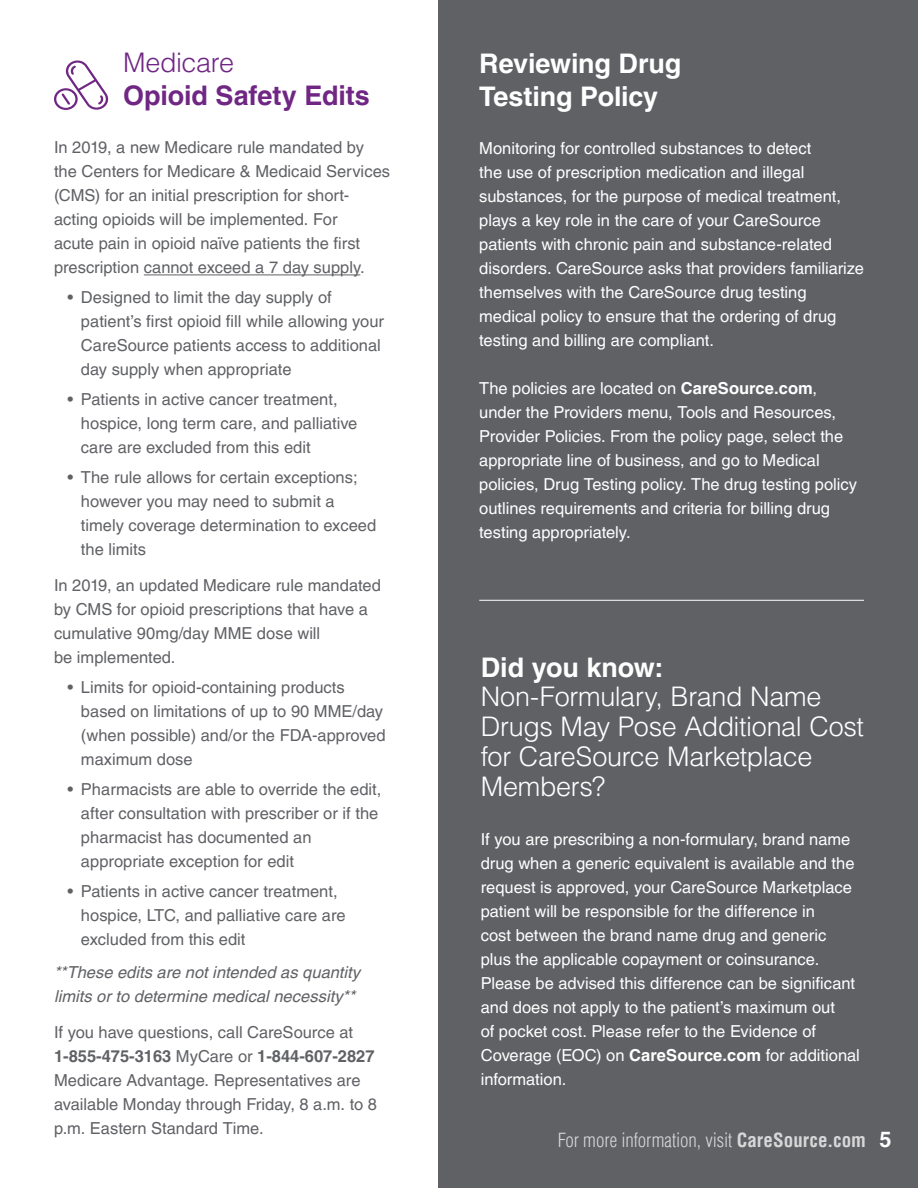
<style>
.page{position:relative;width:918px;height:1188px;background:#fff}
.page>*{position:absolute;margin:0;border:0;box-sizing:border-box;transform-origin:0 0}
.t1{font:300 27px/30px "Helvetica LT Pro";letter-spacing:-.015em;color:#fff}
.t2{font:700 27px/33px "Helvetica LT Pro";letter-spacing:-.005em;color:#fff}
.t3{font:700 27px "Helvetica LT Pro";letter-spacing:-.005em;color:#702784}
.t4{font:300 27px "Helvetica LT Pro";letter-spacing:-.015em;color:#702784}
.t5{font:300 condensed 19.05px "Helvetica LT Pro";letter-spacing:-.005em;color:#fff}
.t6{font:16.5px/24px "Helvetica LT Pro";color:#606165}
.t7{font:16.5px/24px "Helvetica LT Pro";color:#fff}
.t8{font:italic 16.5px/24px "Helvetica LT Pro";color:#606165}
.s1{font-weight:700}
.s2{font-weight:700;font-stretch:normal;font-size:21.6px}
</style>
<div class="page">
<hr style="left:144px;top:275px;width:216px;height:1px;background:#606165">
<div style="left:439px;top:0;width:479px;height:1188px;background:#606165"></div>
<svg style="left:54px;top:60px;width:55px;height:50px"></svg>
<hr style="left:479px;top:600px;width:385px;height:1px;background:#fff">
<h1 class="t4" style="left:123px;top:46px;width:113px">Medicare</h1>
<h1 class="t3" style="left:123px;top:79px;width:248px">Opioid Safety Edits</h1>
<p class="t6" style="left:54px;top:135px;width:338px">In 2019, a new Medicare rule mandated by the Centers for Medicare &amp; Medicaid Services (CMS) for an initial prescription for short&shy;acting opioids will be implemented. For<br>acute pain in opioid naïve patients the first prescription cannot exceed a 7 day supply.</p>
<p class="t6" style="left:81px;top:285px;width:305px;text-indent:-13px">• Designed to limit the day supply of patient’s first opioid fill while allowing your CareSource patients access to additional day supply when appropriate</p>
<p class="t6" style="left:81px;top:388px;width:278px;text-indent:-13px">• Patients in active cancer treatment, hospice, long term care, and palliative care are excluded from this edit</p>
<p class="t6" style="left:81px;top:466px;width:297px;text-indent:-13px">• The rule allows for certain exceptions; however you may need to submit a timely coverage determination to exceed the limits</p>
<p class="t6" style="left:54px;top:574px;width:328px">In 2019, an updated Medicare rule mandated by CMS for opioid prescriptions that have a cumulative 90mg/day MME dose will<br>be implemented.</p>
<p class="t6" style="left:81px;top:676px;width:306px;text-indent:-13px">• Limits for opioid-containing products based on limitations of up to 90 MME/day (when possible) and/or the FDA-approved maximum dose</p>
<p class="t6" style="left:81px;top:778px;width:302px;text-indent:-13px">• Pharmacists are able to override the edit, after consultation with prescriber or if the pharmacist has documented an appropriate exception for edit</p>
<p class="t6" style="left:81px;top:880px;width:266px;text-indent:-13px">• Patients in active cancer treatment, hospice, LTC, and palliative care are excluded from this edit</p>
<p class="t8" style="left:54px;top:961px;width:308px">**These edits are not intended as quantity limits or to determine medical necessity**</p>
<p class="t6" style="left:54px;top:1021px;width:325px">If you have questions, call CareSource at <span class="s1">1-855-475-3163</span> MyCare or <span class="s1">1-844-607-2827<br></span>Medicare Advantage. Representatives are available Monday through Friday, 8 a.m. to 8 p.m. Eastern Standard Time.</p>
<h1 class="t2" style="left:479px;top:47px;width:204px">Reviewing Drug<br>Testing Policy</h1>
<p class="t7" style="left:479px;top:137px;width:386px">Monitoring for controlled substances to detect<br>the use of prescription medication and illegal substances, for the purpose of medical treatment, plays a key role in the care of your CareSource patients with chronic pain and substance-related disorders. CareSource asks that providers familiarize themselves with the CareSource drug testing medical policy to ensure that the ordering of drug testing and billing are compliant.</p>
<p class="t7" style="left:479px;top:377px;width:379px">The policies are located on <span class="s1">CareSource.com</span>, under the Providers menu, Tools and Resources, Provider Policies. From the policy page, select the appropriate line of business, and go to Medical policies, Drug Testing policy. The drug testing policy outlines requirements and criteria for billing drug testing appropriately.</p>
<h1 class="t2" style="left:481px;top:651px;width:184px">Did you know:</h1>
<h1 class="t1" style="left:481px;top:682px;width:385px">Non-Formulary, Brand Name<br>Drugs May Pose Additional Cost for CareSource Marketplace<br>Members?</h1>
<p class="t7" style="left:481px;top:827px;width:381px">If you are prescribing a non-formulary, brand name drug when a generic equivalent is available and the request is approved, your CareSource Marketplace patient will be responsible for the difference in<br>cost between the brand name drug and generic plus the applicable copayment or coinsurance.<br>Please be advised this difference can be significant and does not apply to the patient’s maximum out<br>of pocket cost. Please refer to the Evidence of Coverage (EOC) on <span class="s1">CareSource.com</span> for additional information.</p>
<p class="t5" style="left:557px;top:1128px;width:336px">For more information, visit <span class="s1">CareSource.com</span> <span class="s2">5</span></p>
</div>
